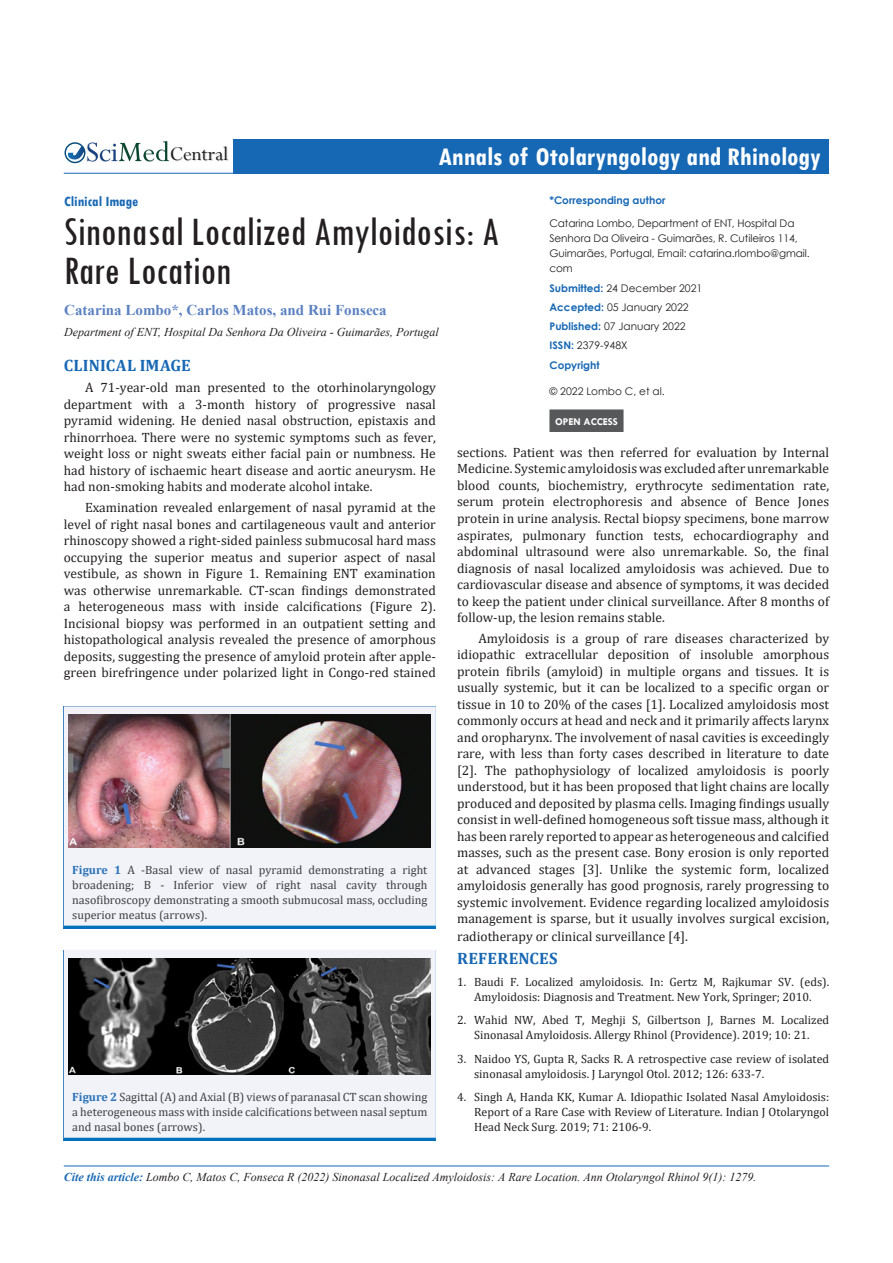
<style>
.page{position:relative;width:893px;height:1263px;background:#fff}
.page>*{position:absolute;margin:0;border:0;box-sizing:border-box;transform-origin:0 0}
.t1{font:condensed 42px/39px "Tw Cen";color:#231f20}
.t2{font:700 condensed 27px "Tw Cen";color:#fff}
.t3{font:21.45px "Perpetua";color:#211e1e}
.t4{font:700 16.5px "Cambria";letter-spacing:.01em;color:#1768b4}
.t5{font:700 15px "Times New Roman";color:#5b81c1}
.t6{font:700 condensed 15px "Tw Cen";color:#1768b4}
.t7{font:13.5px/16.5px "Cambria";color:#231f20;text-align:justify}
.t8{font:12px/15px "Cambria";color:#231f20;text-align:center}
.t9{font:12px/15px "Cambria";color:#3e3e3f;text-align:justify}
.t10{font:italic 12px "Times New Roman";color:#231f20}
.t11{font:10.5px/15px "Century Gothic";letter-spacing:-.01em;color:#231f20}
.t12{font:700 10.5px "Century Gothic";color:#1768b4}
.t13{font:700 10.5px "Tw Cen";color:#fff}
.s1{font-weight:700;color:#1768b4}
.s2{font-weight:700;color:#2a71b8}
</style>
<div class="page">
<div style="left:233px;top:139px;width:596px;height:34px;background:#1768b4"></div>
<hr style="left:64px;top:173px;width:765px;height:1px;background:#1768b4">
<hr style="left:64px;top:1166px;width:765px;height:1px;background:#1768b4">
<img style="left:87px;top:147px;width:141px;height:15px">
<div style="left:65px;top:142px;width:20px;height:21px;border:1px solid #074d7c;border-radius:50%"></div>
<svg style="left:68px;top:141px;width:101px;height:20px"></svg>
<div style="left:549px;top:409px;width:74px;height:23px;background:#57585a"></div>
<div style="left:64px;top:706px;width:372px;height:220px;background:#f1f3f9"></div>
<hr style="left:64px;top:926px;width:372px;height:3px;background:#0072bc">
<img style="left:69px;top:715px;width:362px;height:132px">
<div style="left:64px;top:950px;width:372px;height:188px;background:#f1f3f9"></div>
<hr style="left:64px;top:1138px;width:372px;height:3px;background:#0072bc">
<img style="left:69px;top:958px;width:362px;height:116px">
<h3 class="t3" style="left:170px;top:141px;width:60px">Central</h3>
<p class="t2" style="left:438px;top:140px;width:384px">Annals of Otolaryngology and Rhinology</p>
<p class="t12" style="left:549px;top:192px;width:117px">*Corresponding author</p>
<p class="t11" style="left:549px;top:216px;width:262px">Catarina Lombo, Department of ENT, Hospital Da Senhora Da Oliveira - Guimarães, R. Cutileiros 114, Guimarães, Portugal, Email: catarina.rlombo@gmail. com</p>
<p class="t11" style="left:549px;top:280px;width:154px"><span class="s1">Submitted:</span> 24 December 2021</p>
<p class="t11" style="left:549px;top:299px;width:141px"><span class="s1">Accepted:</span> 05 January 2022</p>
<p class="t11" style="left:549px;top:319px;width:138px"><span class="s1">Published:</span> 07 January 2022</p>
<p class="t11" style="left:549px;top:338px;width:80px"><span class="s1">ISSN:</span> 2379-948X</p>
<p class="t12" style="left:549px;top:357px;width:52px">Copyright</p>
<p class="t11" style="left:549px;top:384px;width:117px">© 2022 Lombo C, et al.</p>
<p class="t13" style="left:555px;top:416px;width:64px">OPEN ACCESS</p>
<p class="t6" style="left:64px;top:192px;width:75px">Clinical Image</p>
<p class="t1" style="left:64px;top:211px;width:436px">Sinonasal Localized Amyloidosis: A<br>Rare Location</p>
<p class="t5" style="left:64px;top:299px;width:324px">Catarina Lombo*, Carlos Matos, and Rui Fonseca</p>
<p class="t10" style="left:64px;top:323px;width:376px">Department of ENT, Hospital Da Senhora Da Oliveira - Guimarães, Portugal</p>
<p class="t4" style="left:64px;top:354px;width:129px">CLINICAL IMAGE</p>
<p class="t7" style="left:64px;top:379px;width:374px;text-indent:21px">A 71-year-old man presented to the otorhinolaryngology department with a 3-month history of progressive nasal pyramid widening. He denied nasal obstruction, epistaxis and rhinorrhoea. There were no systemic symptoms such as fever, weight loss or night sweats either facial pain or numbness. He had history of ischaemic heart disease and aortic aneurysm. He had non-smoking habits and moderate alcohol intake.</p>
<p class="t7" style="left:64px;top:499px;width:374px;text-indent:21px">Examination revealed enlargement of nasal pyramid at the level of right nasal bones and cartilageneous vault and anterior rhinoscopy showed a right-sided painless submucosal hard mass occupying the superior meatus and superior aspect of nasal vestibule, as shown in Figure 1. Remaining ENT examination was otherwise unremarkable. CT-scan findings demonstrated a heterogeneous mass with inside calcifications (Figure 2).<br>Incisional biopsy was performed in an outpatient setting and histopathological analysis revealed the presence of amorphous deposits, suggesting the presence of amyloid protein after apple&shy;green birefringence under polarized light in Congo-red stained</p>
<p class="t7" style="left:457px;top:444px;width:374px">sections. Patient was then referred for evaluation by Internal Medicine. Systemic amyloidosis was excluded after unremarkable blood counts, biochemistry, erythrocyte sedimentation rate, serum protein electrophoresis and absence of Bence Jones protein in urine analysis. Rectal biopsy specimens, bone marrow aspirates, pulmonary function tests, echocardiography and abdominal ultrasound were also unremarkable. So, the final diagnosis of nasal localized amyloidosis was achieved. Due to cardiovascular disease and absence of symptoms, it was decided to keep the patient under clinical surveillance. After 8 months of follow-up, the lesion remains stable.</p>
<p class="t7" style="left:457px;top:630px;width:374px;text-indent:21px">Amyloidosis is a group of rare diseases characterized by idiopathic extracellular deposition of insoluble amorphous protein fibrils (amyloid) in multiple organs and tissues. It is usually systemic, but it can be localized to a specific organ or tissue in 10 to 20% of the cases [1]. Localized amyloidosis most commonly occurs at head and neck and it primarily affects larynx and oropharynx. The involvement of nasal cavities is exceedingly rare, with less than forty cases described in literature to date [2]. The pathophysiology of localized amyloidosis is poorly understood, but it has been proposed that light chains are locally produced and deposited by plasma cells. Imaging findings usually consist in well-defined homogeneous soft tissue mass, although it has been rarely reported to appear as heterogeneous and calcified masses, such as the present case. Bony erosion is only reported at advanced stages [3]. Unlike the systemic form, localized amyloidosis generally has good prognosis, rarely progressing to systemic involvement. Evidence regarding localized amyloidosis management is sparse, but it usually involves surgical excision, radiotherapy or clinical surveillance [4].</p>
<p class="t4" style="left:457px;top:947px;width:102px">REFERENCES</p>
<p class="t8" style="left:457px;top:974px;width:374px">1. Baudi F. Localized amyloidosis. In: Gertz M, Rajkumar SV. (eds).<br>Amyloidosis: Diagnosis and Treatment. New York, Springer; 2010.</p>
<p class="t8" style="left:457px;top:1012px;width:374px">2. Wahid NW, Abed T, Meghji S, Gilbertson J, Barnes M. Localized<br>Sinonasal Amyloidosis. Allergy Rhinol (Providence). 2019; 10: 21.</p>
<p class="t8" style="left:474px;top:1051px;width:357px;text-align:left;text-indent:-17px">3. Naidoo YS, Gupta R, Sacks R. A retrospective case review of isolated sinonasal amyloidosis. J Laryngol Otol. 2012; 126: 633-7.</p>
<p class="t8" style="left:474px;top:1089px;width:357px;text-align:justify;text-indent:-17px">4. Singh A, Handa KK, Kumar A. Idiopathic Isolated Nasal Amyloidosis:<br>Report of a Rare Case with Review of Literature. Indian J Otolaryngol Head Neck Surg. 2019; 71: 2106-9.</p>
<p class="t9" style="left:72px;top:862px;width:357px"><span class="s2">Figure 1</span> A -Basal view of nasal pyramid demonstrating a right broadening; B - Inferior view of right nasal cavity through nasofibroscopy demonstrating a smooth submucosal mass, occluding superior meatus (arrows).</p>
<p class="t9" style="left:72px;top:1089px;width:357px"><span class="s2">Figure 2</span> Sagittal (A) and Axial (B) views of paranasal CT scan showing a heterogeneous mass with inside calcifications between nasal septum and nasal bones (arrows).</p>
<p class="t10" style="left:64px;top:1169px;width:694px"><span class="s1">Cite this article:</span> Lombo C, Matos C, Fonseca R (2022) Sinonasal Localized Amyloidosis: A Rare Location. Ann Otolaryngol Rhinol 9(1): 1279.</p>
</div>
